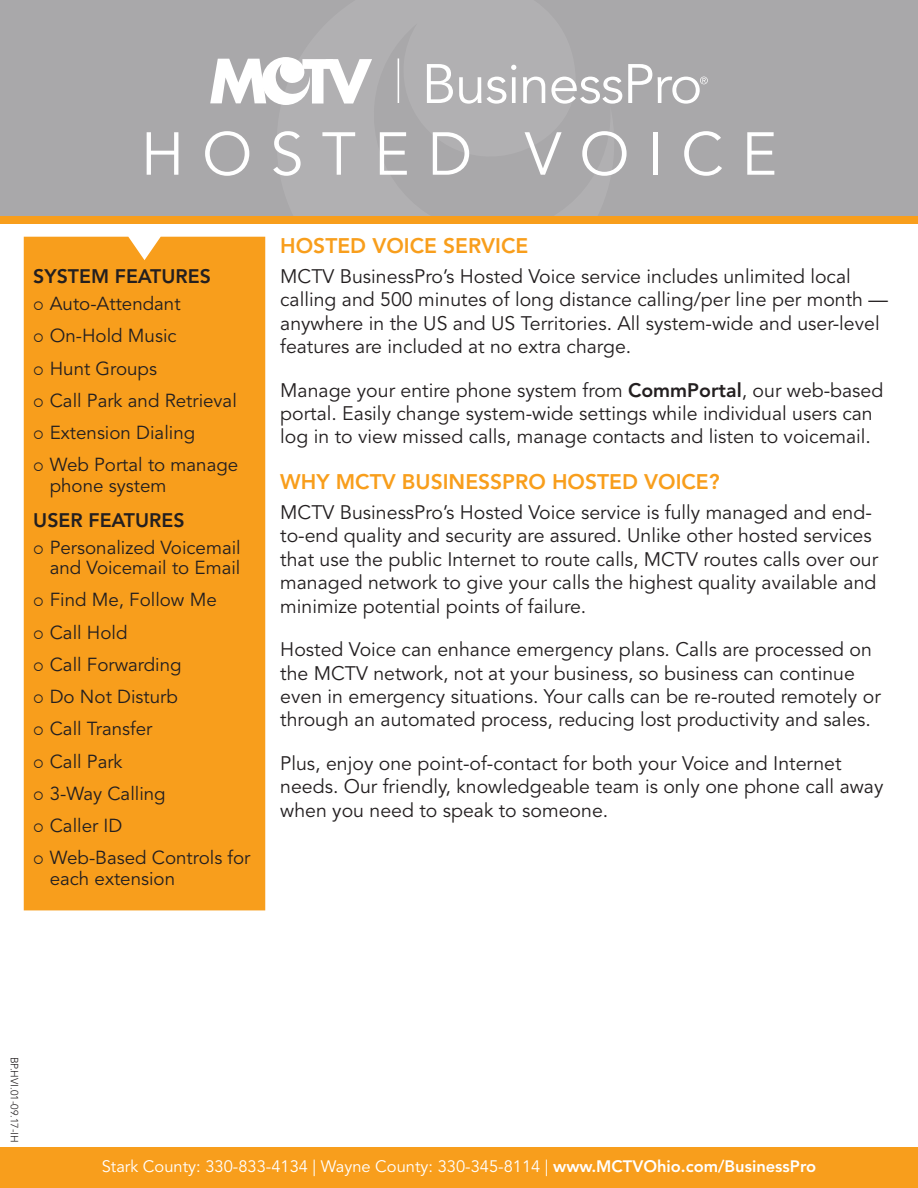
<style>
.page{position:relative;width:918px;height:1188px;background:#fff}
.page>*{position:absolute;margin:0;border:0;box-sizing:border-box;transform-origin:0 0}
.Product_Name{font:60px "Avenir LT Std";letter-spacing:.3em;color:#fff}
.Header_1{font:800 21px "Avenir LT Std";color:#f89e1c}
.Body_Copy{font:19.5px/23.4px "Avenir LT Std";color:#231f20}
.Header_2{font:800 19.5px "Avenir LT Std";color:#231f20}
.t1{font:18.75px/20.2px "Avenir LT Std";color:#231f20}
.t2{font:16.5px "Avenir LT Std";color:#fff}
.Body_Copy-2{font:300 10.5px "Avenir LT Std";color:#231f20}
.s1{font-weight:800}
</style>
<div class="page">
<div style="left:0;top:1148px;width:918px;height:40px;background:#f89e1c"></div>
<div style="left:24px;top:237px;width:241px;height:673px;background:#f89e1c"></div>
<div style="left:0;top:214px;width:918px;height:10px;background:#f89e1c"></div>
<div style="left:0;top:0;width:918px;height:216px;background:#a9a8aa"></div>
<svg style="left:427px;top:64px;width:26px;height:39px"></svg>
<svg style="left:459px;top:65px;width:57px;height:39px"></svg>
<svg style="left:523px;top:77px;width:22px;height:26px"></svg>
<svg style="left:551px;top:77px;width:71px;height:27px"></svg>
<svg style="left:628px;top:64px;width:24px;height:39px"></svg>
<hr style="left:398px;top:58px;width:1px;height:45px;background:#fff">
<svg style="left:658px;top:77px;width:50px;height:27px"></svg>
<svg style="left:210px;top:57px;width:162px;height:48px"></svg>
<svg style="left:34px;top:301px;width:9px;height:9px"></svg>
<svg style="left:34px;top:334px;width:9px;height:8px"></svg>
<svg style="left:34px;top:366px;width:9px;height:9px"></svg>
<svg style="left:34px;top:398px;width:9px;height:9px"></svg>
<svg style="left:34px;top:430px;width:9px;height:9px"></svg>
<svg style="left:34px;top:463px;width:9px;height:8px"></svg>
<svg style="left:34px;top:545px;width:9px;height:9px"></svg>
<svg style="left:34px;top:598px;width:9px;height:8px"></svg>
<svg style="left:34px;top:630px;width:9px;height:9px"></svg>
<svg style="left:34px;top:662px;width:9px;height:9px"></svg>
<svg style="left:34px;top:694px;width:9px;height:9px"></svg>
<svg style="left:34px;top:727px;width:9px;height:8px"></svg>
<svg style="left:34px;top:759px;width:9px;height:9px"></svg>
<svg style="left:34px;top:791px;width:9px;height:9px"></svg>
<svg style="left:34px;top:823px;width:9px;height:9px"></svg>
<svg style="left:34px;top:855px;width:9px;height:9px"></svg>
<p class="Product_Name" style="left:141px;top:120px;width:638px">HOSTED VOICE</p>
<p class="Header_2" style="left:33px;top:265px;width:179px">SYSTEM FEATURES</p>
<p class="t1" style="left:50px;top:294px;width:132px">Auto-Attendant</p>
<p class="t1" style="left:50px;top:326px;width:128px">On-Hold Music</p>
<p class="t1" style="left:50px;top:359px;width:109px">Hunt Groups</p>
<p class="t1" style="left:50px;top:391px;width:189px">Call Park and Retrieval</p>
<p class="t1" style="left:50px;top:423px;width:147px">Extension Dialing</p>
<p class="t1" style="left:50px;top:455px;width:190px">Web Portal to manage phone system</p>
<p class="Header_2" style="left:33px;top:509px;width:153px">USER FEATURES</p>
<p class="t1" style="left:50px;top:538px;width:192px">Personalized Voicemail and Voicemail to Email</p>
<p class="t1" style="left:50px;top:590px;width:169px">Find Me, Follow Me</p>
<p class="t1" style="left:50px;top:623px;width:79px">Call Hold</p>
<p class="t1" style="left:50px;top:655px;width:133px">Call Forwarding</p>
<p class="t1" style="left:50px;top:687px;width:130px">Do Not Disturb</p>
<p class="t1" style="left:50px;top:719px;width:104px">Call Transfer</p>
<p class="t1" style="left:50px;top:752px;width:74px">Call Park</p>
<p class="t1" style="left:50px;top:784px;width:117px">3-Way Calling</p>
<p class="t1" style="left:50px;top:816px;width:74px">Caller ID</p>
<p class="t1" style="left:50px;top:848px;width:202px">Web-Based Controls for each extension</p>
<p class="Header_1" style="left:280px;top:233px;width:250px">HOSTED VOICE SERVICE</p>
<p class="Body_Copy" style="left:280px;top:265px;width:609px">MCTV BusinessPro’s Hosted Voice service includes unlimited local calling and 500 minutes of long distance calling/per line per month — anywhere in the US and US Territories. All system-wide and user-level features are included at no extra charge.</p>
<p class="Body_Copy" style="left:280px;top:379px;width:605px">Manage your entire phone system from <span class="s1">CommPortal</span>, our web-based portal. Easily change system-wide settings while individual users can log in to view missed calls, manage contacts and listen to voicemail.</p>
<p class="Header_1" style="left:280px;top:469px;width:441px">WHY MCTV BUSINESSPRO HOSTED VOICE?</p>
<p class="Body_Copy" style="left:280px;top:501px;width:600px">MCTV BusinessPro’s Hosted Voice service is fully managed and end&shy;to-end quality and security are assured. Unlike other hosted services that use the public Internet to route calls, MCTV routes calls over our managed network to give your calls the highest quality available and minimize potential points of failure.</p>
<p class="Body_Copy" style="left:280px;top:638px;width:602px">Hosted Voice can enhance emergency plans. Calls are processed on the MCTV network, not at your business, so business can continue even in emergency situations. Your calls can be re-routed remotely or through an automated process, reducing lost productivity and sales.</p>
<p class="Body_Copy" style="left:280px;top:752px;width:605px">Plus, enjoy one point-of-contact for both your Voice and Internet needs. Our friendly, knowledgeable team is only one phone call away when you need to speak to someone.</p>
<p class="Body_Copy-2" style="left:21px;top:1057px;width:87px;rotate:90deg">BP.HVI.01-09.17-IH</p>
<p class="t2" style="left:102px;top:1157px;width:716px">Stark County: 330-833-4134 | Wayne County: 330-345-8114 | <span class="s1">www.MCTVOhio.com/BusinessPro</span></p>
</div>
